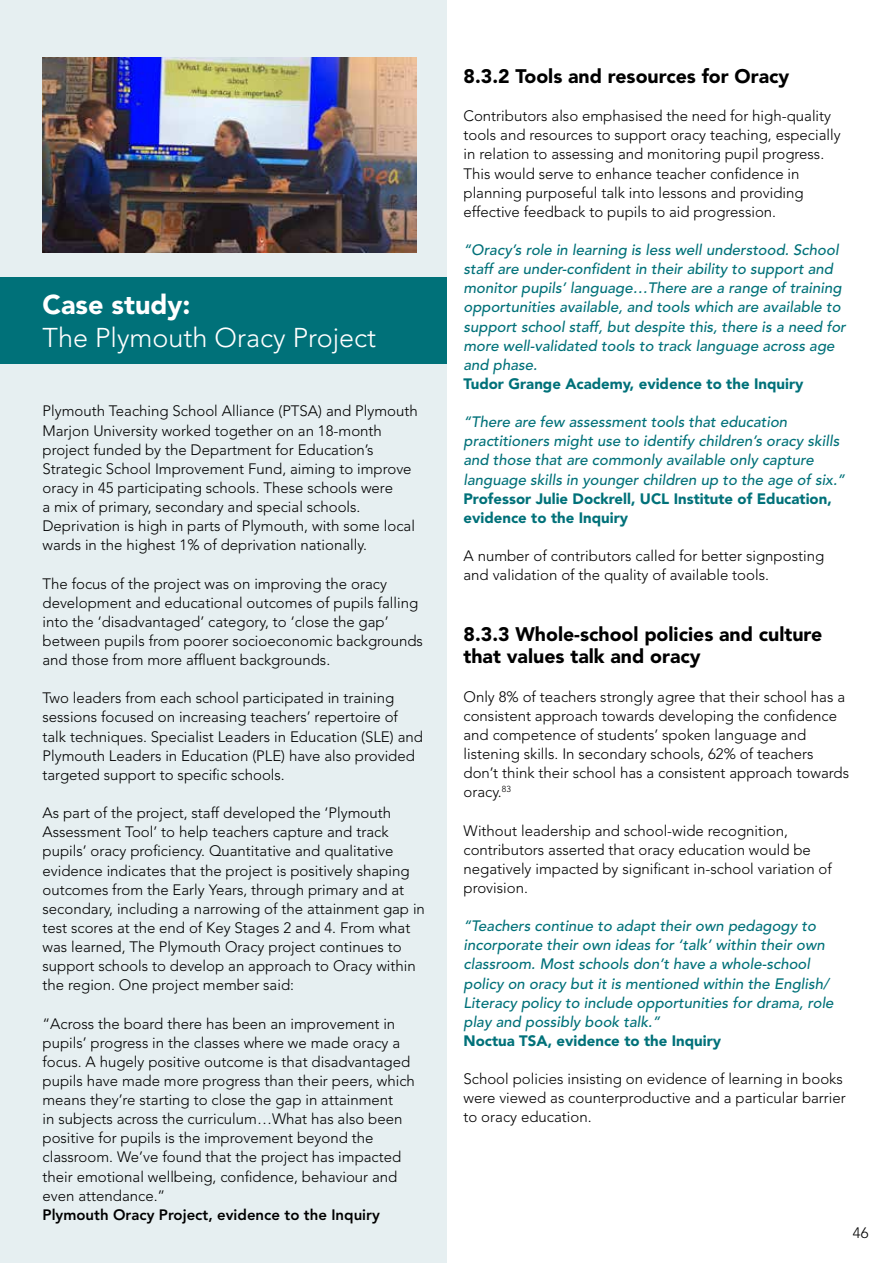
<style>
.page{position:relative;width:893px;height:1263px;background:#fff}
.page>*{position:absolute;margin:0;border:0;box-sizing:border-box;transform-origin:0 0}
.t1{font:300 27px "Avenir";color:#fff}
.t2{font:900 27px "Avenir";color:#fff}
.t3{font:900 19.5px/22.5px "Avenir";color:#000}
.t4{font:300 15px/19.2px "Avenir";color:#000}
.t5{font:italic 500 15px/19.2px "Avenir";color:#007179}
.t6{font:900 15px/19.2px "Avenir";color:#007179}
.t7{font:800 15px "Avenir";color:#000}
</style>
<div class="page">
<div style="left:0;top:0;width:446px;height:382px;background:#e6eff1"></div>
<div style="left:0;top:335px;width:446px;height:928px;background:#e6eff1"></div>
<img style="left:43px;top:57px;width:374px;height:196px">
<div style="left:0;top:278px;width:446px;height:86px;background:#007179"></div>
<h1 class="t2" style="left:43px;top:288px;width:149px">Case study:</h1>
<h1 class="t1" style="left:43px;top:321px;width:335px">The Plymouth Oracy Project</h1>
<p class="t4" style="left:43px;top:402px;width:377px">Plymouth Teaching School Alliance (PTSA) and Plymouth Marjon University worked together on an 18-month project funded by the Department for Education’s Strategic School Improvement Fund, aiming to improve oracy in 45 participating schools. These schools were<br>a mix of primary, secondary and special schools.<br>Deprivation is high in parts of Plymouth, with some local wards in the highest 1% of deprivation nationally.</p>
<p class="t4" style="left:43px;top:574px;width:382px">The focus of the project was on improving the oracy development and educational outcomes of pupils falling into the ‘disadvantaged’ category, to ‘close the gap’ between pupils from poorer socioeconomic backgrounds and those from more affluent backgrounds.</p>
<p class="t4" style="left:43px;top:689px;width:382px">Two leaders from each school participated in training sessions focused on increasing teachers’ repertoire of talk techniques. Specialist Leaders in Education (SLE) and Plymouth Leaders in Education (PLE) have also provided targeted support to specific schools.</p>
<p class="t4" style="left:43px;top:803px;width:384px">As part of the project, staff developed the ‘Plymouth Assessment Tool’ to help teachers capture and track pupils’ oracy proficiency. Quantitative and qualitative evidence indicates that the project is positively shaping outcomes from the Early Years, through primary and at secondary, including a narrowing of the attainment gap in test scores at the end of Key Stages 2 and 4. From what was learned, The Plymouth Oracy project continues to support schools to develop an approach to Oracy within the region. One project member said:</p>
<p class="t4" style="left:43px;top:1014px;width:374px">“Across the board there has been an improvement in pupils’ progress in the classes where we made oracy a focus. A hugely positive outcome is that disadvantaged pupils have made more progress than their peers, which means they’re starting to close the gap in attainment<br>in subjects across the curriculum…What has also been positive for pupils is the improvement beyond the classroom. We’ve found that the project has impacted their emotional wellbeing, confidence, behaviour and even attendance.”</p>
<p class="t7" style="left:43px;top:1206px;width:339px">Plymouth Oracy Project, evidence to the Inquiry</p>
<h2 class="t3" style="left:463px;top:65px;width:327px">8.3.2 Tools and resources for Oracy</h2>
<p class="t4" style="left:463px;top:106px;width:379px">Contributors also emphasised the need for high-quality tools and resources to support oracy teaching, especially in relation to assessing and monitoring pupil progress.<br>This would serve to enhance teacher confidence in planning purposeful talk into lessons and providing effective feedback to pupils to aid progression.</p>
<p class="t5" style="left:463px;top:241px;width:384px">“Oracy’s role in learning is less well understood. School staff are under-confident in their ability to support and monitor pupils’ language…There are a range of training opportunities available, and tools which are available to support school staff, but despite this, there is a need for more well-validated tools to track language across age and phase.</p>
<p class="t6" style="left:463px;top:374px;width:341px">Tudor Grange Academy, evidence to the Inquiry</p>
<p class="t5" style="left:463px;top:413px;width:383px">“There are few assessment tools that education practitioners might use to identify children’s oracy skills and those that are commonly available only capture language skills in younger children up to the age of six.”</p>
<p class="t6" style="left:463px;top:489px;width:370px">Professor Julie Dockrell, UCL Institute of Education, evidence to the Inquiry</p>
<p class="t4" style="left:463px;top:546px;width:362px">A number of contributors called for better signposting and validation of the quality of available tools.</p>
<h2 class="t3" style="left:463px;top:623px;width:360px">8.3.3 Whole-school policies and culture that values talk and oracy</h2>
<p class="t4" style="left:463px;top:687px;width:387px">Only 8% of teachers strongly agree that their school has a consistent approach towards developing the confidence and competence of students’ spoken language and listening skills. In secondary schools, 62% of teachers don’t think their school has a consistent approach towards oracy.<sup>83</sup></p>
<p class="t4" style="left:463px;top:821px;width:370px">Without leadership and school-wide recognition, contributors asserted that oracy education would be negatively impacted by significant in-school variation of provision.</p>
<p class="t5" style="left:463px;top:917px;width:372px">“Teachers continue to adapt their own pedagogy to incorporate their own ideas for ‘talk’ within their own classroom. Most schools don’t have a whole-school policy on oracy but it is mentioned within the English/ Literacy policy to include opportunities for drama, role play and possibly book talk.”</p>
<p class="t6" style="left:463px;top:1031px;width:259px">Noctua TSA, evidence to the Inquiry</p>
<p class="t4" style="left:463px;top:1069px;width:384px">School policies insisting on evidence of learning in books were viewed as counterproductive and a particular barrier to oracy education.</p>
<p class="t4" style="left:853px;top:1223px;width:17px">46</p>
</div>
